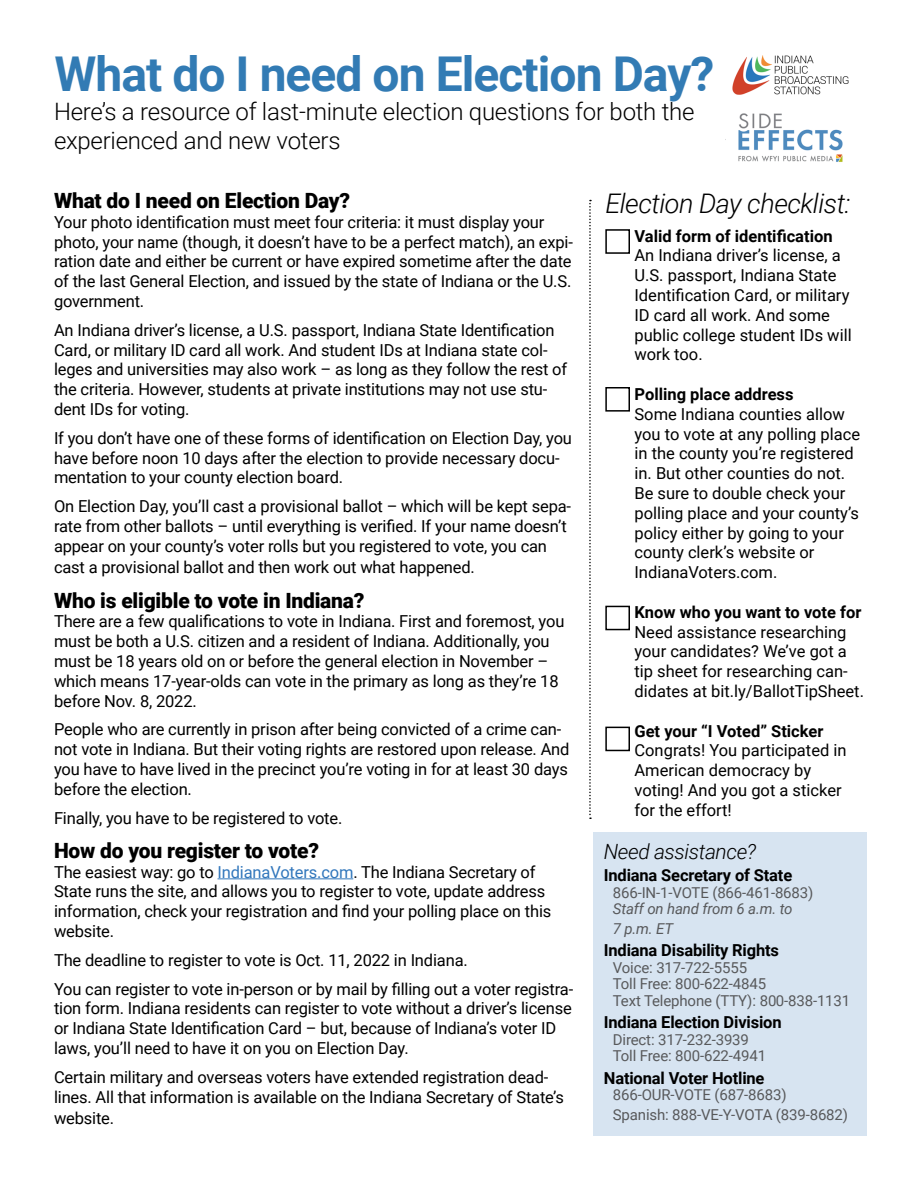
<style>
.page{position:relative;width:918px;height:1188px;background:#fff}
.page>*{position:absolute;margin:0;border:0;box-sizing:border-box;transform-origin:0 0}
.t1{font:700 48px "Roboto";letter-spacing:-.02em;color:#327bb4}
.t2{font:italic 300 27px "Roboto";letter-spacing:-.02em;color:#000}
.t3{font:300 24px/28.8px "Roboto";letter-spacing:-.01em;color:#000}
.t4{font:900 21px "Roboto";letter-spacing:-.01em;color:#000}
.t5{font:italic 300 21px "Roboto";letter-spacing:-.02em;color:#000}
.t6{font:16.5px/19.8px "Roboto";letter-spacing:-.01em;color:#000}
.t7{font:700 16.5px "Roboto";letter-spacing:-.01em;color:#000}
.t8{font:15px/16.5px "Roboto";letter-spacing:-.01em;color:#58595b}
.t9{font:italic 15px/19.5px "Roboto";letter-spacing:-.01em;color:#58595b}
.s1{color:#3277bc}
</style>
<div class="page">
<div style="left:594px;top:832px;width:273px;height:304px;background:#d7e4f1"></div>
<img style="left:725px;top:113px;width:118px;height:49px">
<svg style="left:589px;top:200px;width:2px;height:619px"></svg>
<hr style="left:218px;top:878px;width:135px;height:1px;background:#3277bc">
<img style="left:733px;top:55px;width:115px;height:40px">
<div style="left:605px;top:229px;width:25px;height:25px;border:2px solid #000"></div>
<div style="left:605px;top:387px;width:25px;height:25px;border:2px solid #000"></div>
<div style="left:605px;top:606px;width:25px;height:24px;border:2px solid #000"></div>
<div style="left:605px;top:727px;width:25px;height:24px;border:2px solid #000"></div>
<h1 class="t1" style="left:54px;top:40px;width:661px">What do I need on Election Day?</h1>
<h3 class="t3" style="left:54px;top:96px;width:642px">Here’s a resource of last-minute election questions for both the experienced and new voters</h3>
<h2 class="t2" style="left:605px;top:184px;width:246px">Election Day checklist:</h2>
<p class="t7" style="left:634px;top:224px;width:200px">Valid form of identification</p>
<p class="t6" style="left:634px;top:245px;width:219px">An Indiana driver’s license, a<br>U.S. passport, Indiana State<br>Identification Card, or military<br>ID card all work. And some public college student IDs will work too.</p>
<p class="t7" style="left:634px;top:383px;width:161px">Polling place address</p>
<p class="t6" style="left:634px;top:403px;width:227px">Some Indiana counties allow you to vote at any polling place in the county you’re registered in. But other counties do not.<br>Be sure to double check your polling place and your county’s policy either by going to your county clerk’s website or<br>IndianaVoters.com.</p>
<p class="t7" style="left:634px;top:600px;width:228px">Know who you want to vote for</p>
<p class="t6" style="left:634px;top:621px;width:231px">Need assistance researching your candidates? We’ve got a tip sheet for researching can&shy;didates at bit.ly/BallotTipSheet.</p>
<p class="t7" style="left:634px;top:719px;width:190px">Get your “I Voted” Sticker</p>
<p class="t6" style="left:634px;top:740px;width:214px">Congrats! You participated in<br>American democracy by voting! And you got a sticker for the effort!</p>
<p class="t4" style="left:54px;top:186px;width:298px">What do I need on Election Day?</p>
<p class="t6" style="left:54px;top:211px;width:521px">Your photo identification must meet four criteria: it must display your photo, your name (though, it doesn’t have to be a perfect match), an expi&shy;ration date and either be current or have expired sometime after the date of the last General Election, and issued by the state of Indiana or the U.S. government.</p>
<p class="t6" style="left:54px;top:319px;width:515px">An Indiana driver’s license, a U.S. passport, Indiana State Identification Card, or military ID card all work. And student IDs at Indiana state col&shy;leges and universities may also work – as long as they follow the rest of the criteria. However, students at private institutions may not use stu&shy;dent IDs for voting.</p>
<p class="t6" style="left:54px;top:427px;width:520px">If you don’t have one of these forms of identification on Election Day, you have before noon 10 days after the election to provide necessary docu&shy;mentation to your county election board.</p>
<p class="t6" style="left:54px;top:496px;width:519px">On Election Day, you’ll cast a provisional ballot – which will be kept sepa&shy;rate from other ballots – until everything is verified. If your name doesn’t appear on your county’s voter rolls but you registered to vote, you can</p>
<p class="t6" style="left:54px;top:557px;width:422px">cast a provisional ballot and then work out what happened.</p>
<p class="t4" style="left:54px;top:585px;width:312px">Who is eligible to vote in Indiana?</p>
<p class="t6" style="left:54px;top:611px;width:512px">There are a few qualifications to vote in Indiana. First and foremost, you must be both a U.S. citizen and a resident of Indiana. Additionally, you must be 18 years old on or before the general election in November – which means 17-year-olds can vote in the primary as long as they’re 18 before Nov. 8, 2022.</p>
<p class="t6" style="left:54px;top:719px;width:517px">People who are currently in prison after being convicted of a crime can&shy;not vote in Indiana. But their voting rights are restored upon release. And you have to have lived in the precinct you’re voting in for at least 30 days before the election.</p>
<p class="t6" style="left:54px;top:807px;width:290px">Finally, you have to be registered to vote.</p>
<p class="t4" style="left:54px;top:836px;width:267px">How do you register to vote?</p>
<p class="t6" style="left:54px;top:861px;width:499px">The easiest way: go to <span class="s1">IndianaVoters.com</span>. The Indiana Secretary of State runs the site, and allows you to register to vote, update address information, check your registration and find your polling place on this website.</p>
<p class="t6" style="left:54px;top:945px;width:521px;line-height:28.8px">The deadline to register to vote is Oct. 11, 2022 in Indiana.<br>You can register to vote in-person or by mail by filling out a voter registra-</p>
<p class="t6" style="left:54px;top:998px;width:519px">tion form. Indiana residents can register to vote without a driver’s license or Indiana State Identification Card – but, because of Indiana’s voter ID laws, you’ll need to have it on you on Election Day.</p>
<p class="t6" style="left:54px;top:1066px;width:511px">Certain military and overseas voters have extended registration dead&shy;lines. All that information is available on the Indiana Secretary of State’s</p>
<p class="t6" style="left:54px;top:1108px;width:62px">website.</p>
<p class="t5" style="left:604px;top:837px;width:154px">Need assistance?</p>
<p class="t7" style="left:604px;top:864px;width:190px">Indiana Secretary of State</p>
<p class="t8" style="left:613px;top:884px;width:202px">866-IN-1-VOTE (866-461-8683)</p>
<p class="t9" style="left:613px;top:899px;width:181px">Staff on hand from 6 a.m. to<br>7 p.m. ET</p>
<p class="t7" style="left:604px;top:939px;width:177px">Indiana Disability Rights</p>
<p class="t8" style="left:613px;top:959px;width:239px">Voice: 317-722-5555<br>Toll Free: 800-622-4845<br>Text Telephone (TTY): 800-838-1131</p>
<p class="t7" style="left:604px;top:1011px;width:179px">Indiana Election Division</p>
<p class="t8" style="left:613px;top:1031px;width:155px">Direct: 317-232-3939<br>Toll Free: 800-622-4941</p>
<p class="t7" style="left:604px;top:1066px;width:162px">National Voter Hotline</p>
<p class="t8" style="left:613px;top:1085px;width:237px;line-height:19.8px">866-OUR-VOTE (687-8683)<br>Spanish: 888-VE-Y-VOTA (839-8682)</p>
</div>
